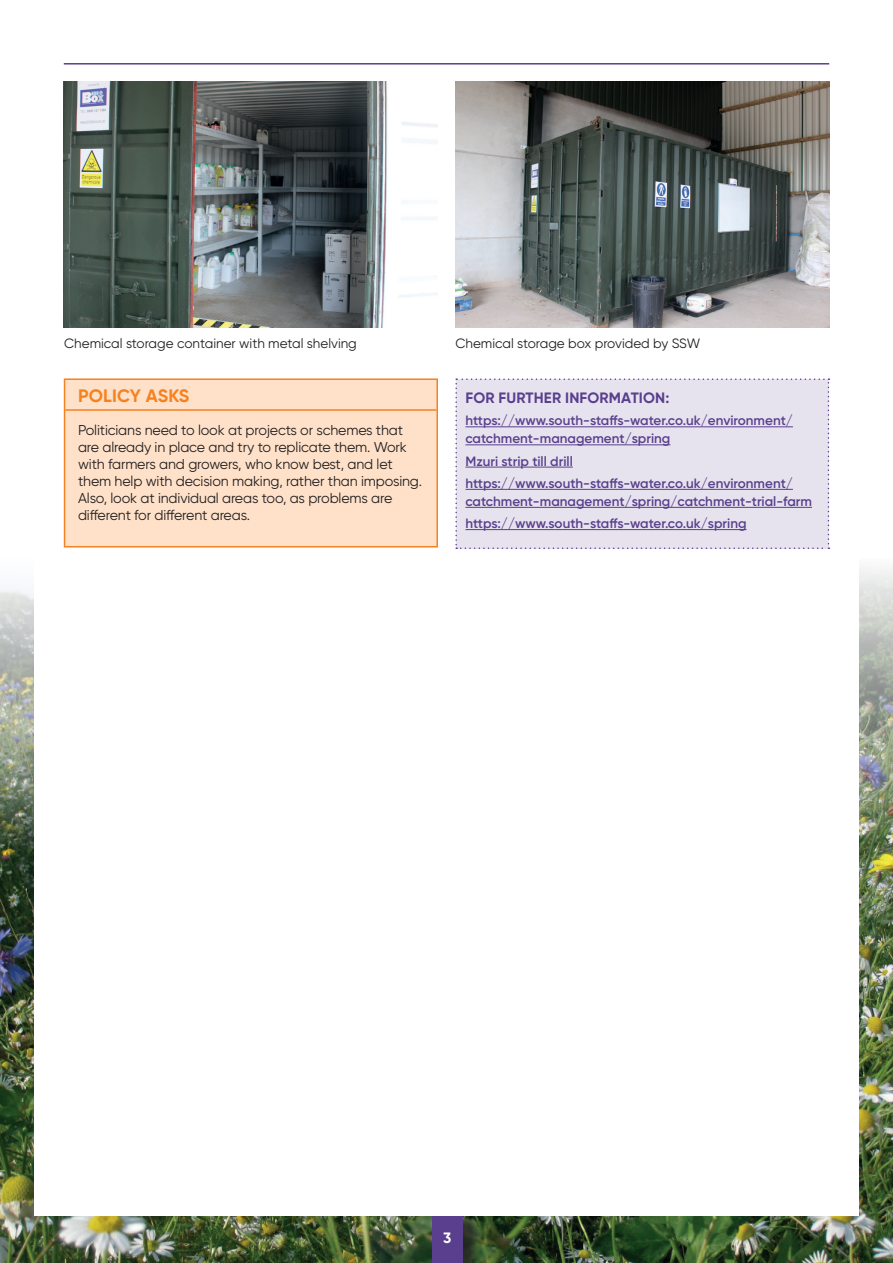
<style>
.page{position:relative;width:893px;height:1263px;background:#fff}
.page>*{position:absolute;margin:0;border:0;box-sizing:border-box;transform-origin:0 0}
.t1{font:700 18px "Gilroy";letter-spacing:.005em;color:#f58220}
.t2{font:700 15px "Gilroy";letter-spacing:.01em;color:#593f8e}
.t3{font:700 15px "Gilroy";color:#fff}
.t4{font:14.25px/17.1px "Gilroy";letter-spacing:-.01em;color:#231f20}
.t5{font:600 13.5px/22.2px "Gilroy";color:#593f8e}
.t6{font:13.5px "Gilroy";color:#231f20}
</style>
<div class="page">
<img style="left:0;top:568px;width:893px;height:695px">
<div style="left:434px;top:1212px;width:48px;height:51px;background:#231f20;opacity:.75"></div>
<div style="left:432px;top:1209px;width:31px;height:54px;background:#593f8e"></div>
<hr style="left:64px;top:63px;width:765px;height:2px;background:#593f8e">
<div style="left:34px;top:102px;width:825px;height:1114px;background:#fff"></div>
<img style="left:64px;top:82px;width:374px;height:246px">
<img style="left:455px;top:82px;width:374px;height:246px">
<div style="left:65px;top:379px;width:372px;height:168px;background:#fee1c8"></div>
<hr style="left:65px;top:409px;width:371px;height:2px;background:#f58220">
<div style="left:64px;top:378px;width:374px;height:169px;border:2px solid #f58220"></div>
<div style="left:455px;top:378px;width:374px;height:171px;background:#e7e3ee"></div>
<p class="t6" style="left:64px;top:335px;width:294px">Chemical storage container with metal shelving</p>
<p class="t6" style="left:455px;top:335px;width:246px">Chemical storage box provided by SSW</p>
<p class="t1" style="left:78px;top:384px;width:113px">POLICY ASKS</p>
<p class="t4" style="left:78px;top:421px;width:346px">Politicians need to look at projects or schemes that are already in place and try to replicate them. Work with farmers and growers, who know best, and let them help with decision making, rather than imposing.<br>Also, look at individual areas too, as problems are different for different areas.</p>
<p class="t2" style="left:465px;top:389px;width:205px">FOR FURTHER INFORMATION:</p>
<p class="t5" style="left:465px;top:412px;width:329px;line-height:18px">https://www.south-staffs-water.co.uk/environment/ catchment-management/spring</p>
<p class="t5" style="left:465px;top:450px;width:329px">Mzuri strip till drill https://www.south-staffs-water.co.uk/environment/</p>
<p class="t5" style="left:465px;top:490px;width:348px">catchment-management/spring/catchment-trial-farm https://www.south-staffs-water.co.uk/spring</p>
<p class="t3" style="left:443px;top:1228px;width:10px">3</p>
</div>
